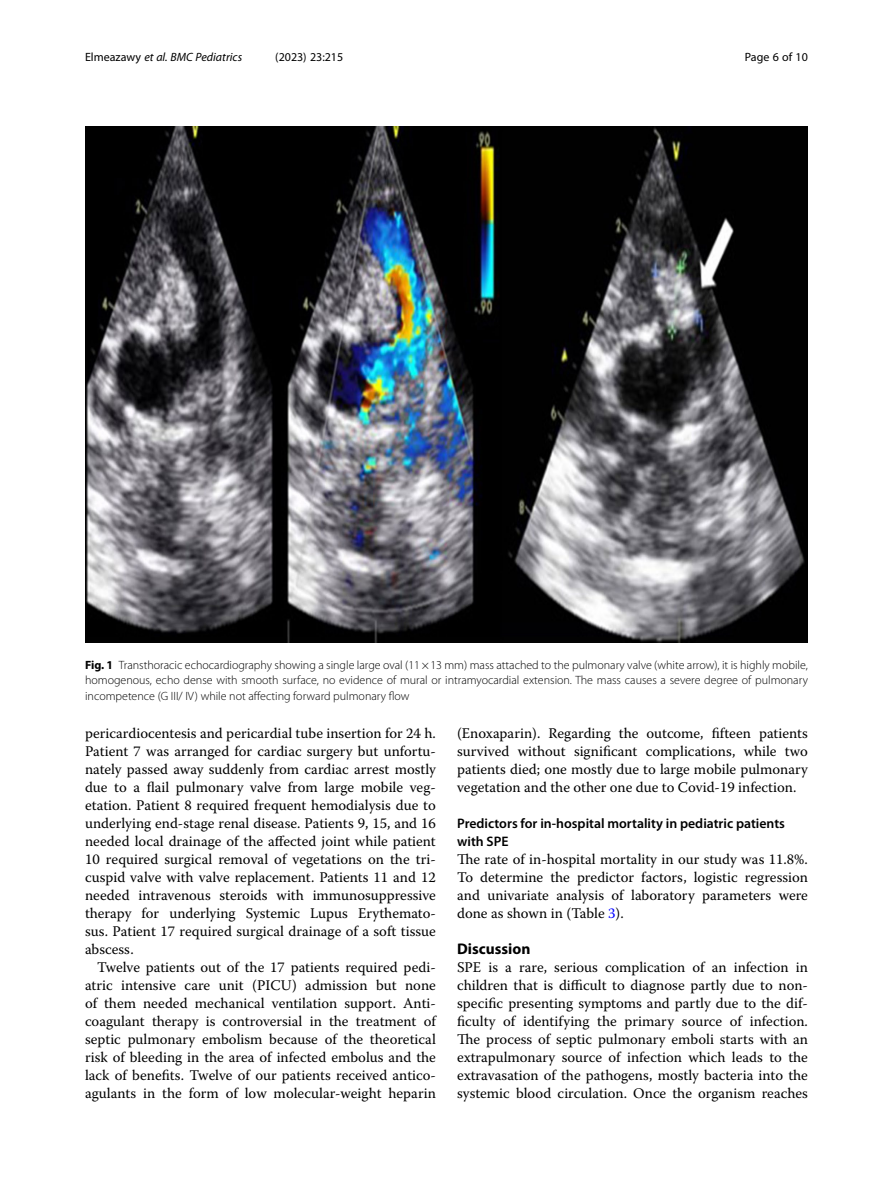
<style>
.page{position:relative;width:893px;height:1191px;background:#fff}
.page>*{position:absolute;margin:0;border:0;box-sizing:border-box;transform-origin:0 0}
.Head_1{font:700 15.45px "Myriad Pro";color:#000}
.Body_Text{font:14.7px/18px "Warnock Pro";color:#000;text-align:justify}
.Body_Text_Indent{font:14.7px/18px "Warnock Pro";color:#000;text-align:justify}
.Head_2{font:600 13.8px/18px "Myriad Pro";color:#000}
.Figure_Caption{font:300 12px/15px "Myriad Pro";color:#000;text-align:justify}
.t1{font:italic 12px "Myriad Pro";color:#000}
.t2{font:12px "Myriad Pro";color:#000}
.s1{font-style:normal}
.s2{font-weight:700}
.s3{color:#00f}
</style>
<div class="page">
<img style="left:85px;top:126px;width:723px;height:516px">
<p class="t1" style="left:85px;top:50px;width:159px"><span class="s1">Elmeazawy</span> et al. BMC Pediatrics</p>
<p class="t2" style="left:275px;top:50px;width:70px">(2023) 23:215</p>
<p class="t2" style="left:745px;top:50px;width:65px">Page 6 of 10</p>
<p class="Figure_Caption" style="left:85px;top:658px;width:724px"><span class="s2">Fig. 1</span> Transthoracic echocardiography showing a single large oval (11×13 mm) mass attached to the pulmonary valve (white arrow), it is highly mobile, homogenous, echo dense with smooth surface, no evidence of mural or intramyocardial extension. The mass causes a severe degree of pulmonary incompetence (G III/ IV) while not affecting forward pulmonary flow</p>
<p class="Body_Text" style="left:85px;top:724px;width:352px">pericardiocentesis and pericardial tube insertion for 24 h.<br>Patient 7 was arranged for cardiac surgery but unfortu&shy;nately passed away suddenly from cardiac arrest mostly due to a flail pulmonary valve from large mobile veg&shy;etation. Patient 8 required frequent hemodialysis due to underlying end-stage renal disease. Patients 9, 15, and 16 needed local drainage of the affected joint while patient 10 required surgical removal of vegetations on the tri&shy;cuspid valve with valve replacement. Patients 11 and 12 needed intravenous steroids with immunosuppressive therapy for underlying Systemic Lupus Erythemato&shy;sus. Patient 17 required surgical drainage of a soft tissue abscess.</p>
<p class="Body_Text_Indent" style="left:85px;top:958px;width:352px;text-indent:12px">Twelve patients out of the 17 patients required pedi&shy;atric intensive care unit (PICU) admission but none of them needed mechanical ventilation support. Anti&shy;coagulant therapy is controversial in the treatment of septic pulmonary embolism because of the theoretical risk of bleeding in the area of infected embolus and the lack of benefits. Twelve of our patients received antico&shy;agulants in the form of low molecular-weight heparin</p>
<p class="Body_Text_Indent" style="left:457px;top:724px;width:352px">(Enoxaparin). Regarding the outcome, fifteen patients survived without significant complications, while two patients died; one mostly due to large mobile pulmonary vegetation and the other one due to Covid-19 infection.</p>
<p class="Head_2" style="left:457px;top:814px;width:329px">Predictors for in-hospital mortality in pediatric patients with SPE</p>
<p class="Body_Text" style="left:457px;top:850px;width:352px">The rate of in-hospital mortality in our study was 11.8%.<br>To determine the predictor factors, logistic regression and univariate analysis of laboratory parameters were done as shown in (Table <span class="s3">3</span>).</p>
<p class="Head_1" style="left:457px;top:939px;width:75px">Discussion</p>
<p class="Body_Text" style="left:457px;top:958px;width:352px">SPE is a rare, serious complication of an infection in children that is difficult to diagnose partly due to non&shy;specific presenting symptoms and partly due to the dif&shy;ficulty of identifying the primary source of infection.<br>The process of septic pulmonary emboli starts with an extrapulmonary source of infection which leads to the extravasation of the pathogens, mostly bacteria into the systemic blood circulation. Once the organism reaches</p>
</div>
